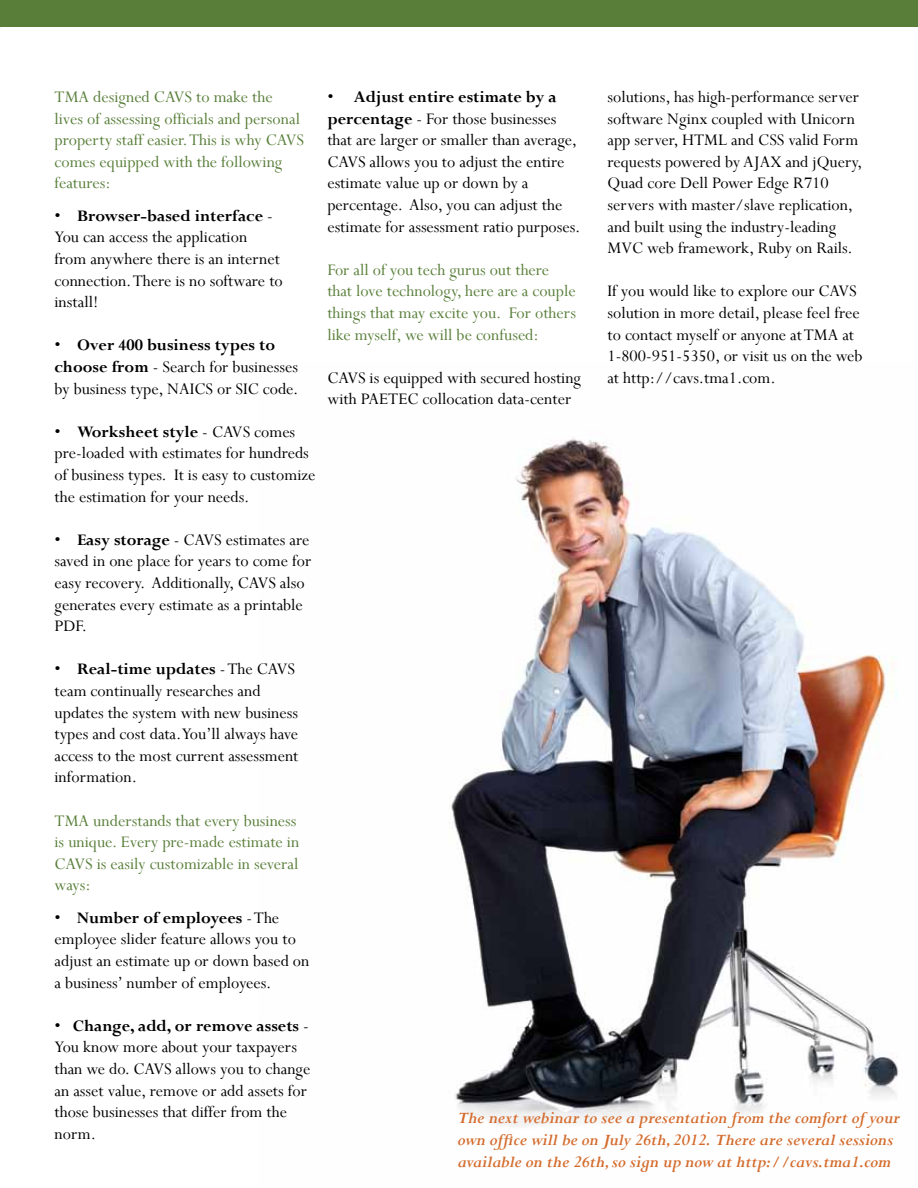
<style>
.page{position:relative;width:918px;height:1188px;background:#fff}
.page>*{position:absolute;margin:0;border:0;box-sizing:border-box;transform-origin:0 0}
.t1{font:18px/21.6px "Perpetua";color:#000}
.t2{font:18px/21.6px "Perpetua";color:#587e39}
.t3{font:italic 700 18px/21.6px "Perpetua";color:#d46b2c}
.s1{font-weight:700}
</style>
<div class="page">
<img style="left:449px;top:438px;width:450px;height:688px">
<div style="left:0;top:0;width:918px;height:27px;background:#587e39"></div>
<p class="t2" style="left:55px;top:86px;width:251px">TMA designed CAVS to make the lives of assessing officials and personal property staff easier. This is why CAVS comes equipped with the following features:</p>
<p class="t1" style="left:55px;top:204px;width:230px">• <span class="s1">Browser-based interface</span> -<br>You can access the application from anywhere there is an internet connection. There is no software to install!</p>
<p class="t1" style="left:55px;top:334px;width:245px">• <span class="s1">Over 400 business types to choose from</span> - Search for businesses by business type, NAICS or SIC code.</p>
<p class="t1" style="left:55px;top:420px;width:262px">• <span class="s1">Worksheet style</span> - CAVS comes pre-loaded with estimates for hundreds of business types. It is easy to customize the estimation for your needs.</p>
<p class="t1" style="left:55px;top:528px;width:258px">• <span class="s1">Easy storage</span> - CAVS estimates are saved in one place for years to come for easy recovery. Additionally, CAVS also generates every estimate as a printable<br>PDF.</p>
<p class="t1" style="left:55px;top:658px;width:245px">• <span class="s1">Real-time updates</span> - The CAVS team continually researches and updates the system with new business types and cost data. You’ll always have access to the most current assessment information.</p>
<p class="t2" style="left:55px;top:809px;width:246px">TMA understands that every business is unique. Every pre-made estimate in<br>CAVS is easily customizable in several ways:</p>
<p class="t1" style="left:55px;top:906px;width:256px">• <span class="s1">Number of employees</span> - The employee slider feature allows you to adjust an estimate up or down based on a business’ number of employees.</p>
<p class="t1" style="left:55px;top:1014px;width:257px">• <span class="s1">Change, add, or remove assets</span> -<br>You know more about your taxpayers than we do. CAVS allows you to change an asset value, remove or add assets for those businesses that differ from the norm.</p>
<p class="t1" style="left:327px;top:86px;width:254px">• <span class="s1">Adjust entire estimate by a percentage</span> - For those businesses that are larger or smaller than average, CAVS allows you to adjust the entire estimate value up or down by a percentage. Also, you can adjust the estimate for assessment ratio purposes.</p>
<p class="t2" style="left:327px;top:258px;width:250px">For all of you tech gurus out there that love technology, here are a couple things that may excite you. For others like myself, we will be confused:</p>
<p class="t1" style="left:327px;top:366px;width:255px">CAVS is equipped with secured hosting with PAETEC collocation data-center</p>
<p class="t1" style="left:608px;top:86px;width:257px">solutions, has high-performance server software Nginx coupled with Unicorn app server, HTML and CSS valid Form requests powered by AJAX and jQuery, Quad core Dell Power Edge R710 servers with master/slave replication, and built using the industry-leading MVC web framework, Ruby on Rails.</p>
<p class="t1" style="left:608px;top:280px;width:257px">If you would like to explore our CAVS solution in more detail, please feel free to contact myself or anyone at TMA at 1-800-951-5350, or visit us on the web at http://cavs.tma1.com.</p>
<p class="t3" style="left:458px;top:1107px;width:444px">The next webinar to see a presentation from the comfort of your own office will be on July 26th, 2012. There are several sessions available on the 26th, so sign up now at http://cavs.tma1.com</p>
</div>
